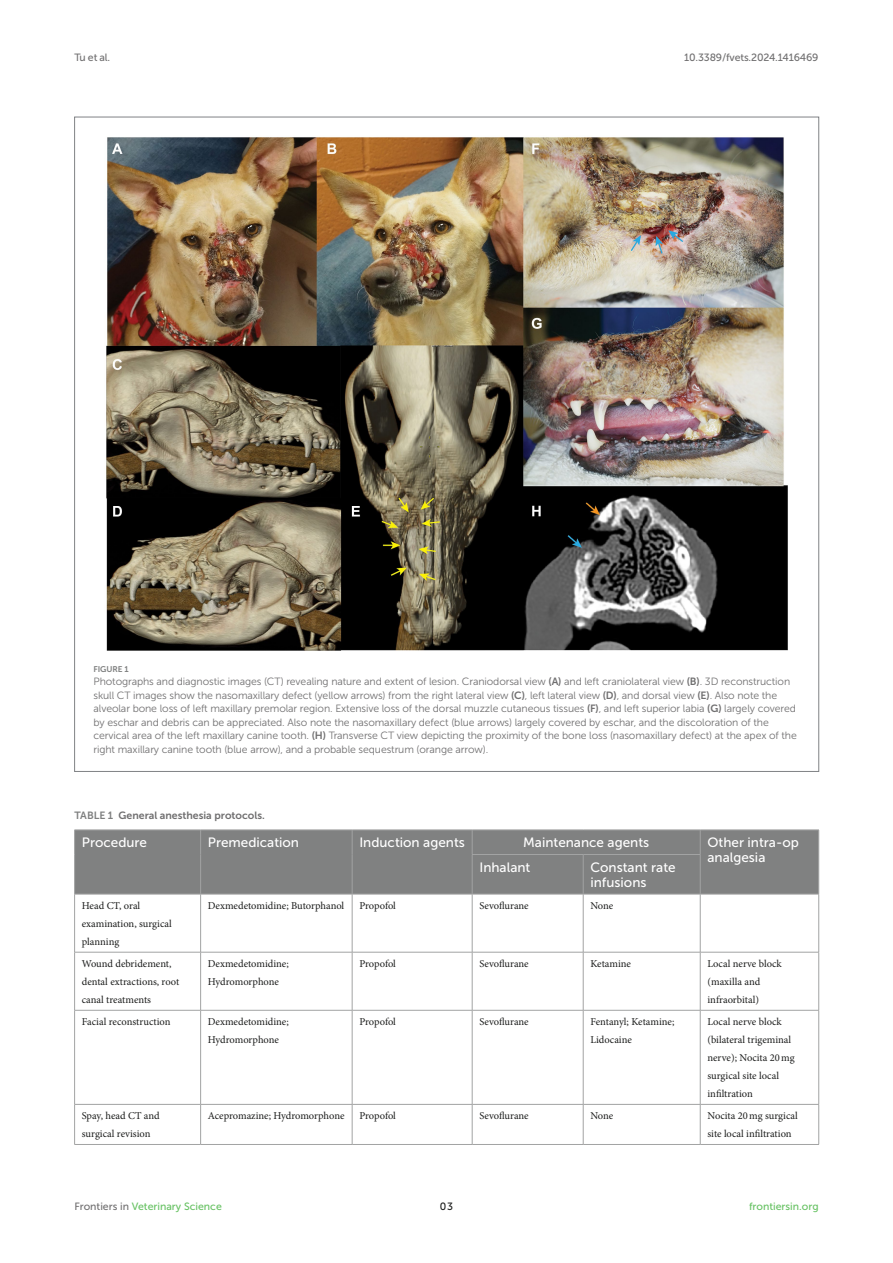
<style>
.page{position:relative;width:893px;height:1263px;background:#fff}
.page>*{position:absolute;margin:0;border:0;box-sizing:border-box;transform-origin:0 0}
.TB_CH{font:13.5px/15px "Museo Sans 500";color:#fff}
.TB_STH{font:13.5px "Museo Sans 500";color:#fff}
.FIG_LEG{font:10.5px/13.5px "Museo Sans 300";letter-spacing:-.01em;color:#706f70}
.TB_TX{font:10.5px/18px "Minion Pro";color:#1b1c1b}
.t1{font:10.5px "Museo Sans 500";color:#65c161}
.t2{font:10.5px "Museo Sans 500";letter-spacing:-.015em;color:#706f70}
.TT{font:10.5px "Museo Sans 700";color:#706f70}
.t3{font:10.5px "Museo Sans 500";color:#1b1c1b}
.FIG_HD{font:8.25px "Museo Sans 700";letter-spacing:-.01em;color:#7e7f7f}
.s1{font-family:"Museo Sans 700"}
.s2{color:#7e7f7f}
.s3{color:#706f70}
</style>
<div class="page">
<img style="left:106px;top:137px;width:682px;height:514px">
<div style="left:75px;top:831px;width:743px;height:63px;background:#808181"></div>
<hr style="left:583px;top:1010px;width:117px;height:1px;background:#a2a3a3">
<hr style="left:583px;top:1104px;width:117px;height:1px;background:#a2a3a3">
<hr style="left:583px;top:1144px;width:117px;height:1px;background:#a2a3a3">
<hr style="left:583px;top:952px;width:1px;height:58px;background:#a2a3a3">
<hr style="left:472px;top:1010px;width:111px;height:1px;background:#a2a3a3">
<hr style="left:583px;top:1010px;width:1px;height:94px;background:#a2a3a3">
<hr style="left:472px;top:1104px;width:111px;height:1px;background:#a2a3a3">
<hr style="left:583px;top:1104px;width:1px;height:40px;background:#a2a3a3">
<hr style="left:472px;top:1144px;width:111px;height:1px;background:#a2a3a3">
<hr style="left:472px;top:952px;width:1px;height:58px;background:#a2a3a3">
<hr style="left:352px;top:1010px;width:120px;height:1px;background:#a2a3a3">
<hr style="left:472px;top:1010px;width:1px;height:94px;background:#a2a3a3">
<hr style="left:352px;top:1104px;width:120px;height:1px;background:#a2a3a3">
<hr style="left:472px;top:1104px;width:1px;height:40px;background:#a2a3a3">
<hr style="left:352px;top:1144px;width:120px;height:1px;background:#a2a3a3">
<hr style="left:352px;top:952px;width:1px;height:58px;background:#a2a3a3">
<hr style="left:201px;top:1010px;width:151px;height:1px;background:#a2a3a3">
<hr style="left:352px;top:1010px;width:1px;height:94px;background:#a2a3a3">
<hr style="left:201px;top:1104px;width:151px;height:1px;background:#a2a3a3">
<hr style="left:352px;top:1104px;width:1px;height:40px;background:#a2a3a3">
<hr style="left:201px;top:1144px;width:151px;height:1px;background:#a2a3a3">
<hr style="left:700px;top:952px;width:1px;height:58px;background:#a2a3a3">
<hr style="left:818px;top:952px;width:1px;height:58px;background:#a2a3a3">
<hr style="left:700px;top:1010px;width:119px;height:1px;background:#a2a3a3">
<hr style="left:700px;top:1010px;width:1px;height:94px;background:#a2a3a3">
<hr style="left:818px;top:1010px;width:1px;height:94px;background:#a2a3a3">
<hr style="left:700px;top:1104px;width:119px;height:1px;background:#a2a3a3">
<hr style="left:700px;top:1104px;width:1px;height:40px;background:#a2a3a3">
<hr style="left:818px;top:1104px;width:1px;height:40px;background:#a2a3a3">
<hr style="left:700px;top:1144px;width:119px;height:1px;background:#a2a3a3">
<hr style="left:74px;top:952px;width:1px;height:58px;background:#a2a3a3">
<hr style="left:200px;top:952px;width:1px;height:58px;background:#a2a3a3">
<hr style="left:74px;top:1010px;width:127px;height:1px;background:#a2a3a3">
<hr style="left:74px;top:1010px;width:1px;height:94px;background:#a2a3a3">
<hr style="left:200px;top:1010px;width:1px;height:94px;background:#a2a3a3">
<hr style="left:74px;top:1104px;width:127px;height:1px;background:#a2a3a3">
<hr style="left:74px;top:1104px;width:1px;height:40px;background:#a2a3a3">
<hr style="left:200px;top:1104px;width:1px;height:40px;background:#a2a3a3">
<hr style="left:74px;top:1144px;width:127px;height:1px;background:#a2a3a3">
<hr style="left:201px;top:830px;width:151px;height:1px;background:#a2a3a3">
<hr style="left:201px;top:894px;width:151px;height:1px;background:#a2a3a3">
<hr style="left:352px;top:830px;width:120px;height:1px;background:#a2a3a3">
<svg style="left:352px;top:831px;width:1px;height:23px"></svg>
<hr style="left:352px;top:854px;width:1px;height:40px;background:#a2a3a3">
<hr style="left:352px;top:894px;width:120px;height:1px;background:#a2a3a3">
<hr style="left:472px;top:830px;width:111px;height:1px;background:#a2a3a3">
<svg style="left:472px;top:831px;width:1px;height:23px"></svg>
<hr style="left:583px;top:830px;width:117px;height:1px;background:#a2a3a3">
<hr style="left:700px;top:830px;width:119px;height:1px;background:#a2a3a3">
<svg style="left:700px;top:831px;width:1px;height:23px"></svg>
<svg style="left:818px;top:831px;width:1px;height:23px"></svg>
<hr style="left:818px;top:854px;width:1px;height:40px;background:#a2a3a3">
<hr style="left:700px;top:894px;width:119px;height:1px;background:#a2a3a3">
<hr style="left:74px;top:830px;width:127px;height:1px;background:#a2a3a3">
<svg style="left:74px;top:831px;width:1px;height:23px"></svg>
<svg style="left:200px;top:831px;width:1px;height:23px"></svg>
<hr style="left:74px;top:854px;width:1px;height:40px;background:#a2a3a3">
<hr style="left:200px;top:854px;width:1px;height:40px;background:#a2a3a3">
<hr style="left:74px;top:894px;width:127px;height:1px;background:#a2a3a3">
<hr style="left:583px;top:854px;width:117px;height:1px;background:#a2a3a3">
<hr style="left:700px;top:855px;width:1px;height:39px;background:#a2a3a3">
<hr style="left:583px;top:894px;width:117px;height:1px;background:#a2a3a3">
<hr style="left:472px;top:854px;width:111px;height:1px;background:#a2a3a3">
<hr style="left:472px;top:855px;width:1px;height:39px;background:#a2a3a3">
<hr style="left:583px;top:855px;width:1px;height:39px;background:#a2a3a3">
<hr style="left:472px;top:894px;width:111px;height:1px;background:#a2a3a3">
<hr style="left:201px;top:952px;width:151px;height:1px;background:#a2a3a3">
<hr style="left:352px;top:894px;width:1px;height:58px;background:#a2a3a3">
<hr style="left:352px;top:952px;width:120px;height:1px;background:#a2a3a3">
<hr style="left:472px;top:894px;width:1px;height:58px;background:#a2a3a3">
<hr style="left:472px;top:952px;width:111px;height:1px;background:#a2a3a3">
<hr style="left:583px;top:894px;width:1px;height:58px;background:#a2a3a3">
<hr style="left:583px;top:952px;width:117px;height:1px;background:#a2a3a3">
<hr style="left:700px;top:894px;width:1px;height:58px;background:#a2a3a3">
<hr style="left:818px;top:894px;width:1px;height:58px;background:#a2a3a3">
<hr style="left:700px;top:952px;width:119px;height:1px;background:#a2a3a3">
<hr style="left:74px;top:894px;width:1px;height:58px;background:#a2a3a3">
<hr style="left:200px;top:894px;width:1px;height:58px;background:#a2a3a3">
<hr style="left:74px;top:952px;width:127px;height:1px;background:#a2a3a3">
<p class="t2" style="left:74px;top:51px;width:37px">Tu et al.</p>
<p class="t2" style="left:684px;top:51px;width:136px">10.3389/fvets.2024.1416469</p>
<p class="FIG_HD" style="left:94px;top:664px;width:37px">FIGURE 1</p>
<p class="FIG_LEG" style="left:94px;top:675px;width:705px">Photographs and diagnostic images (CT) revealing nature and extent of lesion. Craniodorsal view <span class="s1">(A)</span> and left craniolateral view <span class="s1">(B)</span>. 3D reconstruction skull CT images show the nasomaxillary defect (yellow arrows) from the right lateral view <span class="s1">(C)</span>, left lateral view <span class="s1">(D)</span>, and dorsal view <span class="s1">(E)</span>. Also note the alveolar bone loss of left maxillary premolar region. Extensive loss of the dorsal muzzle cutaneous tissues <span class="s1">(F)</span>, and left superior labia <span class="s1">(G)</span> largely covered by eschar and debris can be appreciated. Also note the nasomaxillary defect (blue arrows) largely covered by eschar, and the discoloration of the cervical area of the left maxillary canine tooth. <span class="s1">(H)</span> Transverse CT view depicting the proximity of the bone loss (nasomaxillary defect) at the apex of the right maxillary canine tooth (blue arrow), and a probable sequestrum (orange arrow).</p>
<p class="TT" style="left:74px;top:810px;width:192px"><span class="s2">TABLE 1</span> General anesthesia protocols.</p>
<p class="TB_CH" style="left:82px;top:835px;width:67px">Procedure</p>
<p class="TB_CH" style="left:208px;top:835px;width:93px">Premedication</p>
<p class="TB_CH" style="left:359px;top:835px;width:107px">Induction agents</p>
<p class="TB_STH" style="left:523px;top:835px;width:128px">Maintenance agents</p>
<p class="TB_CH" style="left:707px;top:835px;width:93px">Other intra-op analgesia</p>
<p class="TB_CH" style="left:479px;top:860px;width:53px">Inhalant</p>
<p class="TB_CH" style="left:590px;top:860px;width:87px">Constant rate infusions</p>
<p class="TB_TX" style="left:82px;top:897px;width:92px">Head CT, oral examination, surgical planning</p>
<p class="TB_TX" style="left:208px;top:897px;width:138px">Dexmedetomidine; Butorphanol</p>
<p class="TB_TX" style="left:359px;top:897px;width:38px">Propofol</p>
<p class="TB_TX" style="left:479px;top:897px;width:51px">Sevoflurane</p>
<p class="TB_TX" style="left:590px;top:897px;width:24px">None</p>
<p class="TB_TX" style="left:82px;top:955px;width:99px">Wound debridement, dental extractions, root canal treatments</p>
<p class="TB_TX" style="left:208px;top:955px;width:82px">Dexmedetomidine;<br>Hydromorphone</p>
<p class="TB_TX" style="left:359px;top:955px;width:38px">Propofol</p>
<p class="TB_TX" style="left:479px;top:955px;width:51px">Sevoflurane</p>
<p class="TB_TX" style="left:590px;top:955px;width:42px">Ketamine</p>
<p class="TB_TX" style="left:707px;top:955px;width:76px">Local nerve block (maxilla and infraorbital)</p>
<p class="TB_TX" style="left:82px;top:1013px;width:90px">Facial reconstruction</p>
<p class="TB_TX" style="left:208px;top:1013px;width:82px">Dexmedetomidine;<br>Hydromorphone</p>
<p class="TB_TX" style="left:359px;top:1013px;width:38px">Propofol</p>
<p class="TB_TX" style="left:479px;top:1013px;width:51px">Sevoflurane</p>
<p class="TB_TX" style="left:590px;top:1013px;width:85px">Fentanyl; Ketamine;<br>Lidocaine</p>
<p class="TB_TX" style="left:707px;top:1013px;width:89px">Local nerve block (bilateral trigeminal nerve); Nocita 20mg surgical site local infiltration</p>
<p class="TB_TX" style="left:82px;top:1107px;width:79px">Spay, head CT and surgical revision</p>
<p class="TB_TX" style="left:208px;top:1107px;width:138px">Acepromazine; Hydromorphone</p>
<p class="TB_TX" style="left:359px;top:1107px;width:38px">Propofol</p>
<p class="TB_TX" style="left:479px;top:1107px;width:51px">Sevoflurane</p>
<p class="TB_TX" style="left:590px;top:1107px;width:24px">None</p>
<p class="TB_TX" style="left:707px;top:1107px;width:92px">Nocita 20mg surgical site local infiltration</p>
<p class="t1" style="left:74px;top:1200px;width:149px"><span class="s3">Frontiers in</span> Veterinary Science</p>
<p class="t3" style="left:440px;top:1200px;width:15px">03</p>
<p class="t1" style="left:749px;top:1200px;width:71px">frontiersin.org</p>
</div>
